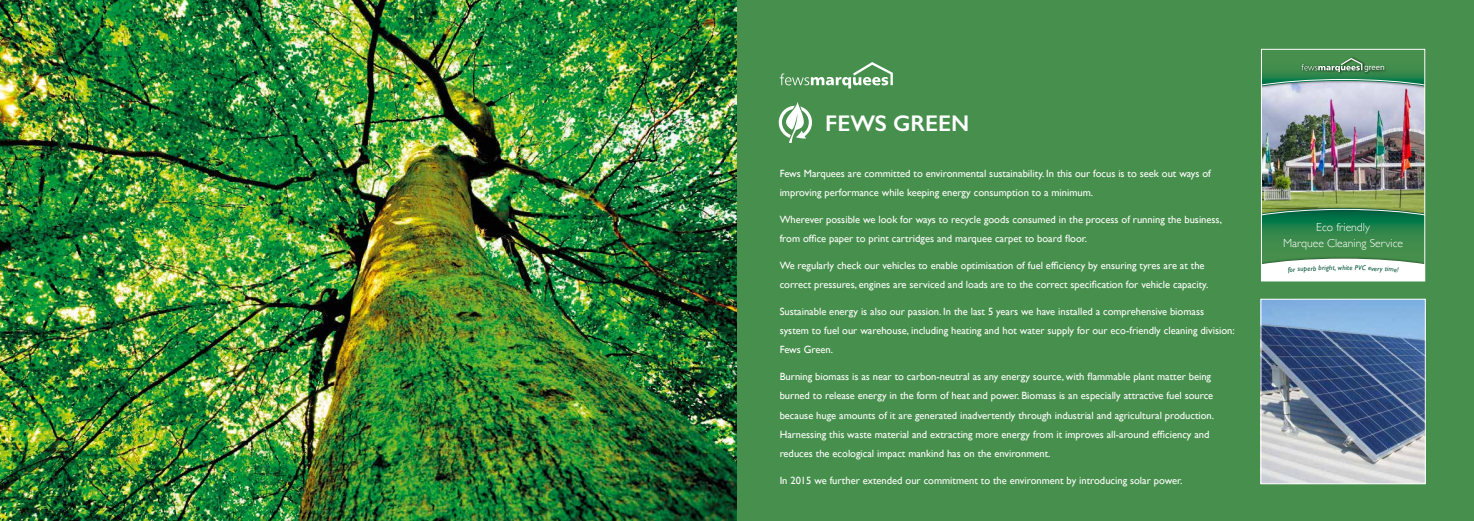
<style>
.page{position:relative;width:1474px;height:521px;background:#fff}
.page>*{position:absolute;margin:0;border:0;box-sizing:border-box;transform-origin:0 0}
.t1{font:600 22.75px "Gill Sans";color:#fff}
.t2{font:300 11.64px/16.4px "Gill Sans";color:#fff;text-align:center}
.t3{font:10.5px/19.2px "Gill Sans";color:#fff}
.t4{font:8.49px "Myriad Pro";letter-spacing:-.005em;color:#fff}
.t5{font:italic 7px "Gill Sans";color:#005239}
</style>
<div class="page">
<div style="left:0;top:0;width:1473px;height:521px;background:#478f4c"></div>
<img style="left:1262px;top:301px;width:161px;height:181px">
<div style="left:1260px;top:299px;width:165px;height:185px;border:1px solid #fff"></div>
<svg style="left:779px;top:62px;width:113px;height:26px"></svg>
<svg style="left:778px;top:102px;width:34px;height:41px"></svg>
<img style="left:1262px;top:89px;width:161px;height:117px">
<div style="left:1261px;top:49px;width:163px;height:40px;background:#000;opacity:.5"></div>
<div style="left:1261px;top:206px;width:163px;height:75px;background:#000;opacity:.5"></div>
<svg style="left:1262px;top:51px;width:161px;height:35px"></svg>
<div style="left:1260px;top:49px;width:165px;height:232px;border:1px solid #fff"></div>
<img style="left:0;top:0;width:737px;height:521px">
<svg style="left:1261px;top:208px;width:163px;height:73px"></svg>
<h1 class="t1" style="left:825px;top:109px;width:146px">FEWS GREEN</h1>
<p class="t3" style="left:779px;top:164px;width:433px">Fews Marquees are committed to environmental sustainability. In this our focus is to seek out ways of improving performance while keeping energy consumption to a minimum.</p>
<p class="t3" style="left:779px;top:210px;width:444px">Wherever possible we look for ways to recycle goods consumed in the process of running the business, from office paper to print cartridges and marquee carpet to board floor.</p>
<p class="t3" style="left:779px;top:256px;width:430px">We regularly check our vehicles to enable optimisation of fuel efficiency by ensuring tyres are at the correct pressures, engines are serviced and loads are to the correct specification for vehicle capacity.</p>
<p class="t3" style="left:779px;top:301px;width:456px">Sustainable energy is also our passion. In the last 5 years we have installed a comprehensive biomass system to fuel our warehouse, including heating and hot water supply for our eco-friendly cleaning division:<br>Fews Green.</p>
<p class="t3" style="left:779px;top:367px;width:436px">Burning biomass is as near to carbon-neutral as any energy source, with flammable plant matter being burned to release energy in the form of heat and power. Biomass is an especially attractive fuel source because huge amounts of it are generated inadvertently through industrial and agricultural production.<br>Harnessing this waste material and extracting more energy from it improves all-around efficiency and reduces the ecological impact mankind has on the environment.</p>
<p class="t3" style="left:779px;top:470px;width:404px">In 2015 we further extended our commitment to the environment by introducing solar power.</p>
<p class="t4" style="left:1364px;top:62px;width:22px">green</p>
<p class="t2" style="left:1282px;top:218px;width:122px">Eco friendly<br>Marquee Cleaning Service</p>
<p class="t5" style="left:1312px;top:264px;width:14px;rotate:-2deg">b bri</p>
<p class="t5" style="left:1325px;top:264px;width:12px;rotate:-1deg">ght,</p>
<p class="t5" style="left:1337px;top:264px;width:11px">whi</p>
<p class="t5" style="left:1347px;top:263px;width:16px;rotate:1deg">te PV</p>
<p class="t5" style="left:1371px;top:264px;width:13px;rotate:3deg">very</p>
</div>
